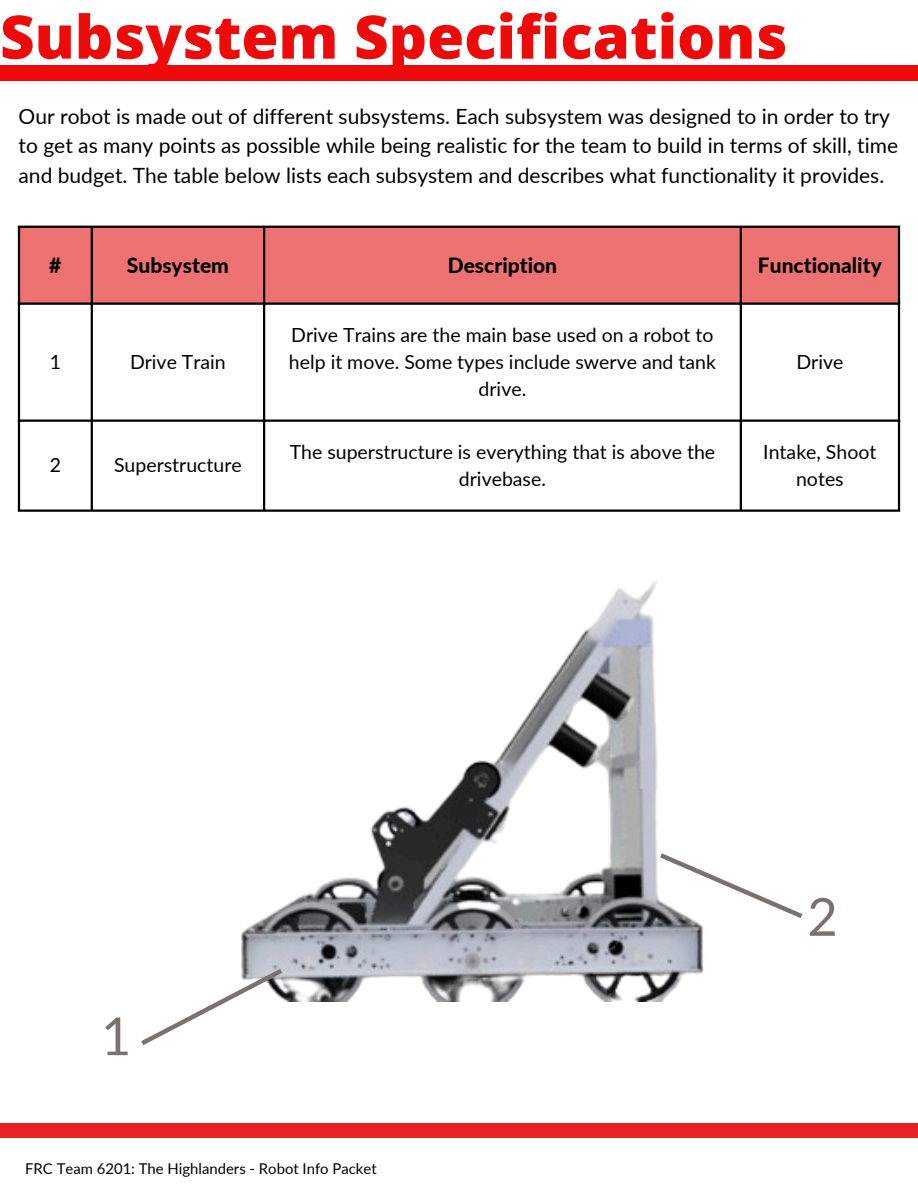
<style>
.page{position:relative;width:918px;height:1188px;background:#fff}
.page>*{position:absolute;margin:0;border:0;box-sizing:border-box;transform-origin:0 0}
.t1{font:800 60px "Open Sans";color:#ef0a0a}
.t2{font:52.5px "Lato";color:#7a726e}
.t3{font:21px/29.2px "Lato";color:#000}
.t4{font:800 21px "Lato";color:#000}
.t5{font:19.5px/27px "Lato";color:#000;text-align:center}
.t6{font:14.85px "Lato";color:#000}
</style>
<div class="page">
<div style="left:0;top:65px;width:918px;height:15px;background:#ef0a0a"></div>
<div style="left:0;top:1123px;width:918px;height:15px;background:#e62222"></div>
<div style="left:20px;top:228px;width:878px;height:75px;background:#ef7272"></div>
<hr style="left:18px;top:228px;width:2px;height:282px;background:#000">
<hr style="left:91px;top:228px;width:2px;height:282px;background:#000">
<hr style="left:263px;top:228px;width:2px;height:282px;background:#000">
<hr style="left:740px;top:228px;width:2px;height:282px;background:#000">
<hr style="left:898px;top:228px;width:2px;height:282px;background:#000">
<hr style="left:18px;top:226px;width:882px;height:2px;background:#000">
<hr style="left:18px;top:303px;width:882px;height:2px;background:#000">
<hr style="left:18px;top:420px;width:882px;height:2px;background:#000">
<hr style="left:18px;top:510px;width:882px;height:2px;background:#000">
<img style="left:241px;top:582px;width:463px;height:419px">
<svg style="left:141px;top:965px;width:146px;height:80px"></svg>
<svg style="left:655px;top:849px;width:148px;height:73px"></svg>
<p class="t1" style="left:0;top:-5px;width:789px">Subsystem Specifications</p>
<p class="t3" style="left:19px;top:101px;width:881px">Our robot is made out of different subsystems. Each subsystem was designed to in order to try to get as many points as possible while being realistic for the team to build in terms of skill, time and budget. The table below lists each subsystem and describes what functionality it provides.</p>
<h1 class="t4" style="left:49px;top:252px;width:14px">#</h1>
<h2 class="t4" style="left:127px;top:252px;width:104px">Subsystem</h2>
<p class="t4" style="left:448px;top:252px;width:111px">Description</p>
<p class="t4" style="left:758px;top:252px;width:125px">Functionality</p>
<p class="t5" style="left:50px;top:348px;width:13px">1</p>
<p class="t5" style="left:130px;top:348px;width:97px">Drive Train</p>
<p class="t5" style="left:50px;top:451px;width:13px">2</p>
<p class="t5" style="left:114px;top:451px;width:129px">Superstructure</p>
<p class="t5" style="left:289px;top:321px;width:428px">Drive Trains are the main base used on a robot to help it move. Some types include swerve and tank drive.</p>
<p class="t5" style="left:796px;top:348px;width:48px">Drive</p>
<p class="t5" style="left:290px;top:438px;width:427px">The superstructure is everything that is above the drivebase.</p>
<p class="t5" style="left:763px;top:438px;width:115px">Intake, Shoot notes</p>
<p class="t2" style="left:101px;top:1003px;width:32px">1</p>
<p class="t2" style="left:807px;top:884px;width:32px">2</p>
<p class="t6" style="left:25px;top:1160px;width:353px">FRC Team 6201: The Highlanders - Robot Info Packet</p>
</div>
